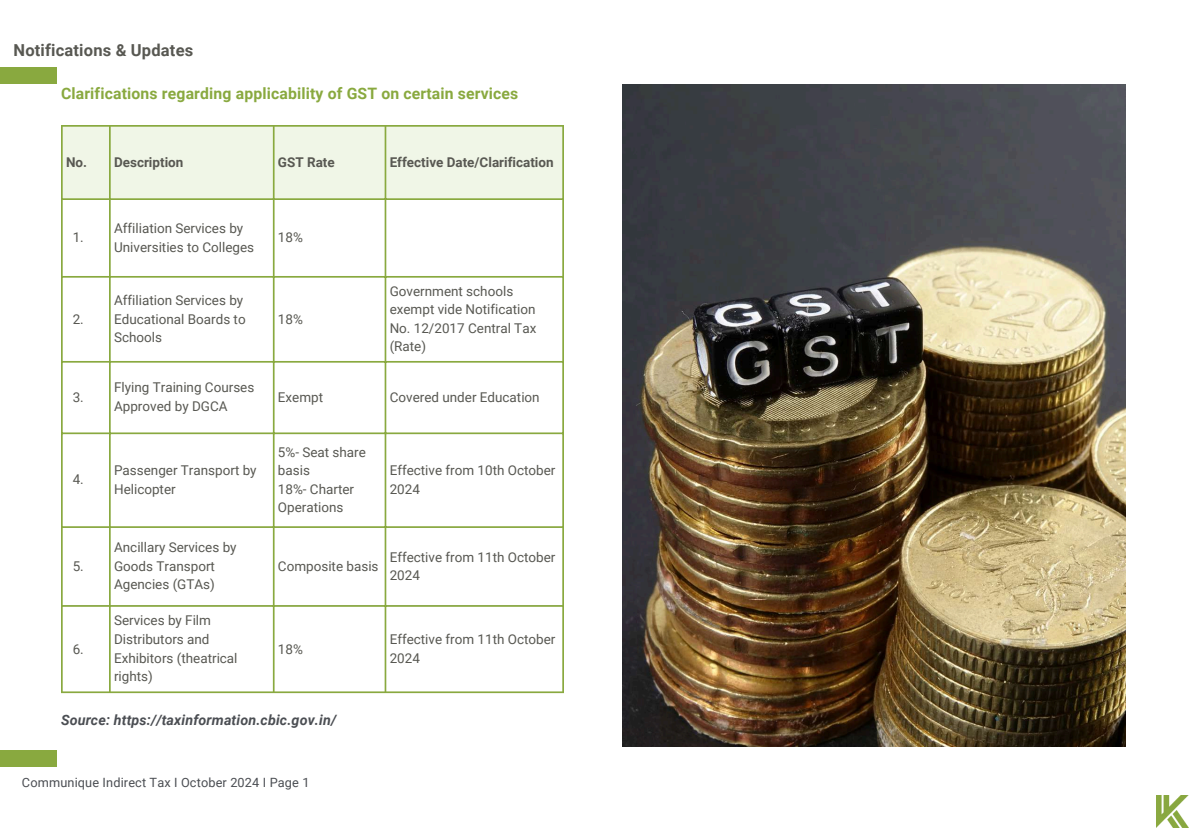
<style>
.page{position:relative;width:1194px;height:833px;background:#fff}
.page>*{position:absolute;margin:0;border:0;box-sizing:border-box;transform-origin:0 0}
.t1{font:700 16.5px "Roboto";letter-spacing:.01em;color:#585852}
.t2{font:700 15.75px "Roboto";letter-spacing:.01em;color:#89a93f}
.t3{font:italic 700 14.25px "Roboto";letter-spacing:.01em;color:#4b4e53}
.t4{font:13.42px/18.6px "Roboto";color:#585852}
.t5{font:700 13.42px "Roboto";color:#585852}
.t6{font:12.75px "Roboto";letter-spacing:.01em;color:#4b4e53}
</style>
<div class="page">
<img style="left:1156px;top:795px;width:32px;height:32px">
<div style="left:0;top:67px;width:57px;height:17px;background:#89a93f"></div>
<div style="left:0;top:749px;width:57px;height:17px;background:#89a93f"></div>
<img style="left:622px;top:84px;width:502px;height:662px">
<div style="left:63px;top:127px;width:499px;height:71px;background:#f0f6e7"></div>
<hr style="left:61px;top:127px;width:2px;height:564px;background:#89a93f">
<hr style="left:109px;top:127px;width:2px;height:564px;background:#89a93f">
<hr style="left:273px;top:127px;width:1px;height:564px;background:#89a93f">
<hr style="left:384px;top:127px;width:2px;height:564px;background:#89a93f">
<hr style="left:562px;top:127px;width:2px;height:564px;background:#89a93f">
<hr style="left:61px;top:125px;width:503px;height:2px;background:#89a93f">
<hr style="left:61px;top:198px;width:503px;height:2px;background:#89a93f">
<hr style="left:61px;top:276px;width:503px;height:2px;background:#89a93f">
<hr style="left:61px;top:361px;width:503px;height:1px;background:#89a93f">
<hr style="left:61px;top:432px;width:503px;height:2px;background:#89a93f">
<hr style="left:61px;top:526px;width:503px;height:2px;background:#89a93f">
<hr style="left:61px;top:605px;width:503px;height:1px;background:#89a93f">
<hr style="left:61px;top:691px;width:503px;height:2px;background:#89a93f">
<p class="t1" style="left:14px;top:41px;width:181px">Notifications &amp; Updates</p>
<p class="t2" style="left:61px;top:84px;width:459px">Clarifications regarding applicability of GST on certain services</p>
<p class="t5" style="left:66px;top:154px;width:119px">No. Description</p>
<p class="t5" style="left:278px;top:154px;width:58px">GST Rate</p>
<p class="t5" style="left:389px;top:154px;width:165px">Effective Date/Clarification</p>
<p class="t4" style="left:73px;top:228px;width:13px">1.</p>
<p class="t4" style="left:114px;top:219px;width:141px">Affiliation Services by<br>Universities to Colleges</p>
<p class="t4" style="left:278px;top:228px;width:26px">18%</p>
<p class="t4" style="left:73px;top:310px;width:13px">2.</p>
<p class="t4" style="left:114px;top:291px;width:133px">Affiliation Services by<br>Educational Boards to<br>Schools</p>
<p class="t4" style="left:278px;top:310px;width:26px">18%</p>
<p class="t4" style="left:389px;top:282px;width:148px">Government schools exempt vide Notification<br>No. 12/2017 Central Tax (Rate)</p>
<p class="t4" style="left:73px;top:388px;width:13px">3.</p>
<p class="t4" style="left:114px;top:378px;width:142px">Flying Training Courses<br>Approved by DGCA</p>
<p class="t4" style="left:278px;top:388px;width:47px">Exempt</p>
<p class="t4" style="left:389px;top:388px;width:151px">Covered under Education</p>
<p class="t4" style="left:73px;top:470px;width:13px">4.</p>
<p class="t4" style="left:114px;top:461px;width:144px">Passenger Transport by<br>Helicopter</p>
<p class="t4" style="left:73px;top:556px;width:13px">5.</p>
<p class="t4" style="left:73px;top:639px;width:13px">6.</p>
<p class="t4" style="left:114px;top:538px;width:124px">Ancillary Services by<br>Goods Transport<br>Agencies (GTAs)</p>
<p class="t4" style="left:114px;top:611px;width:125px">Services by Film<br>Distributors and<br>Exhibitors (theatrical rights)</p>
<p class="t4" style="left:278px;top:443px;width:89px">5%- Seat share basis<br>18%- Charter<br>Operations</p>
<p class="t4" style="left:389px;top:461px;width:167px">Effective from 10th October<br>2024</p>
<p class="t4" style="left:278px;top:556px;width:102px">Composite basis</p>
<p class="t4" style="left:389px;top:547px;width:167px">Effective from 11th October<br>2024</p>
<p class="t4" style="left:278px;top:639px;width:26px">18%</p>
<p class="t4" style="left:389px;top:630px;width:167px">Effective from 11th October<br>2024</p>
<p class="t3" style="left:61px;top:711px;width:277px">Source: https://taxinformation.cbic.gov.in/</p>
<p class="t6" style="left:22px;top:774px;width:289px">Communique Indirect Tax I October 2024 I Page 1</p>
</div>
